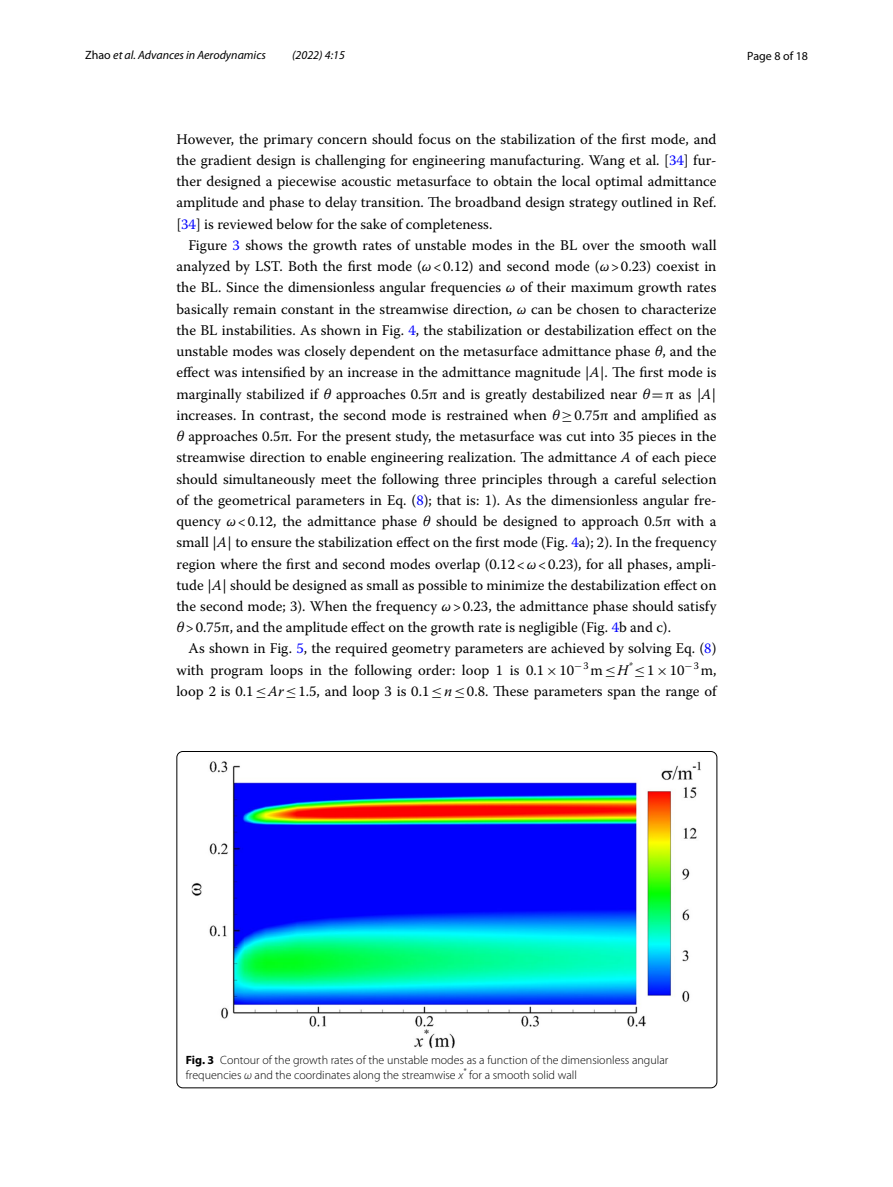
<style>
.page{position:relative;width:893px;height:1187px;background:#fff}
.page>*{position:absolute;margin:0;border:0;box-sizing:border-box;transform-origin:0 0}
.t1{font:14.7px/21.1px "Warnock Pro";color:#000;text-align:justify}
.t2{font:300 12px/15px "Myriad Pro";color:#000}
.t3{font:italic 12px "Myriad Pro";color:#000}
.t4{font:12px "Myriad Pro";color:#000}
.s1{font-style:normal}
.s2{color:#00f}
.s3{font-style:italic}
.s4{font-family:"MTSY"}
.s5{font-weight:700}
</style>
<div class="page">
<img style="left:192px;top:761px;width:509px;height:287px">
<p class="t3" style="left:85px;top:48px;width:182px"><span class="s1">Zhao</span> et al. Advances in Aerodynamics</p>
<p class="t3" style="left:292px;top:48px;width:54px">(2022) 4:15</p>
<p class="t4" style="left:747px;top:48px;width:62px">Page 8 of 18</p>
<p class="t1" style="left:176px;top:128px;width:542px">However, the primary concern should focus on the stabilization of the first mode, and the gradient design is challenging for engineering manufacturing. Wang et al. [<span class="s2">34</span>] fur&shy;ther designed a piecewise acoustic metasurface to obtain the local optimal admittance amplitude and phase to delay transition. The broadband design strategy outlined in Ref. [<span class="s2">34</span>] is reviewed below for the sake of completeness.</p>
<p class="t1" style="left:176px;top:234px;width:542px;text-indent:12px">Figure <span class="s2">3</span> shows the growth rates of unstable modes in the BL over the smooth wall analyzed by LST. Both the first mode (<span class="s3">ω</span>&lt;0.12) and second mode (<span class="s3">ω</span>&gt;0.23) coexist in the BL. Since the dimensionless angular frequencies <span class="s3">ω</span> of their maximum growth rates basically remain constant in the streamwise direction, <span class="s3">ω</span> can be chosen to characterize the BL instabilities. As shown in Fig. <span class="s2">4</span>, the stabilization or destabilization effect on the unstable modes was closely dependent on the metasurface admittance phase <span class="s3">θ</span>, and the effect was intensified by an increase in the admittance magnitude |<span class="s3">A</span>|. The first mode is marginally stabilized if <span class="s3">θ</span> approaches 0.5π and is greatly destabilized near <span class="s3">θ</span><span class="s4">=</span>π as |<span class="s3">A</span>| increases. In contrast, the second mode is restrained when <span class="s3">θ</span><span class="s4">≥</span>0.75π and amplified as <span class="s3">θ</span> approaches 0.5π. For the present study, the metasurface was cut into 35 pieces in the streamwise direction to enable engineering realization. The admittance <span class="s3">A</span> of each piece should simultaneously meet the following three principles through a careful selection of the geometrical parameters in Eq. (<span class="s2">8</span>); that is: 1). As the dimensionless angular fre&shy;quency <span class="s3">ω</span>&lt;0.12, the admittance phase <span class="s3">θ</span> should be designed to approach 0.5π with a small |<span class="s3">A</span>| to ensure the stabilization effect on the first mode (Fig. <span class="s2">4</span>a); 2). In the frequency region where the first and second modes overlap (0.12&lt;<span class="s3">ω</span>&lt;0.23), for all phases, ampli&shy;tude |<span class="s3">A</span>| should be designed as small as possible to minimize the destabilization effect on the second mode; 3). When the frequency <span class="s3">ω</span>&gt;0.23, the admittance phase should satisfy <span class="s3">θ</span>&gt;0.75π, and the amplitude effect on the growth rate is negligible (Fig. <span class="s2">4</span>b and c).</p>
<p class="t1" style="left:176px;top:637px;width:542px;text-indent:12px">As shown in Fig. <span class="s2">5</span>, the required geometry parameters are achieved by solving Eq. (<span class="s2">8</span>) with program loops in the following order: loop 1 is 0.1<span class="s4">×</span> -10<sup>−</sup><sup>3</sup> m<span class="s4">≤</span><span class="s3">H</span><sup>*</sup> <span class="s4">≤</span>1<span class="s4">×</span> -10<sup>−</sup><sup>3</sup> m, loop 2 is 0.1<span class="s4">≤</span><span class="s3">Ar</span><span class="s4">≤</span>1.5, and loop 3 is 0.1<span class="s4">≤</span><span class="s3">n</span><span class="s4">≤</span>0.8. These parameters span the range of</p>
<p class="t2" style="left:186px;top:1052px;width:484px"><span class="s5">Fig. 3</span> Contour of the growth rates of the unstable modes as a function of the dimensionless angular frequencies <span class="s3">ω</span> and the coordinates along the streamwise <span class="s3">x</span><sup>*</sup> for a smooth solid wall</p>
</div>
